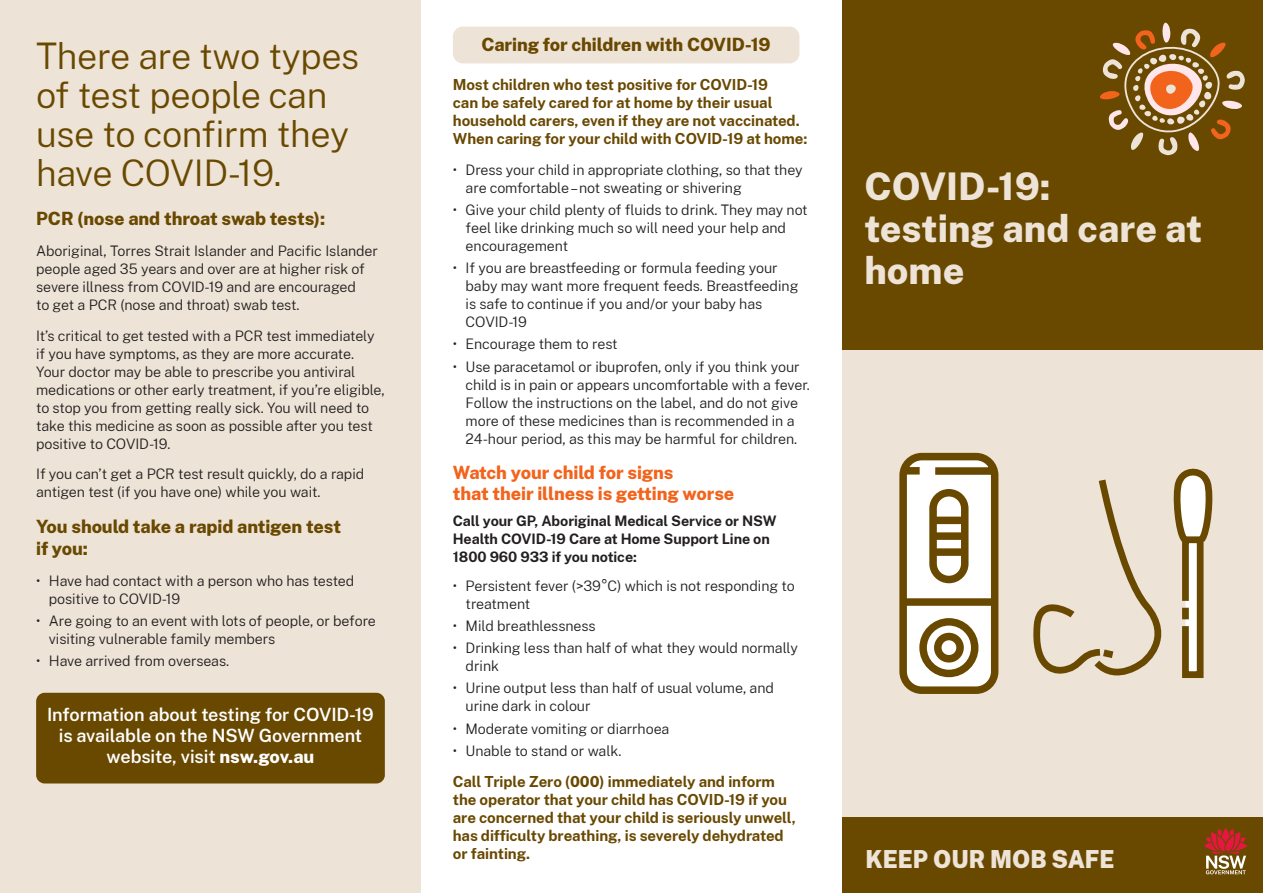
<style>
.page{position:relative;width:1263px;height:893px;background:#fff}
.page>*{position:absolute;margin:0;border:0;box-sizing:border-box;transform-origin:0 0}
.t1{font:800 37.5px/42px "Public Sans NSW";color:#ede3d6}
.t2{font:300 36px/39px "Public Sans NSW";letter-spacing:-.01em;color:#694800}
.t3{font:900 24.45px "Public Sans NSW";color:#ede3d7;scale:.95 1}
.intro{font:800 18px/22.5px "Public Sans NSW";letter-spacing:-.005em;color:#694800}
.Body{font:600 18px/21px "Public Sans NSW";letter-spacing:-.005em;color:#fff;text-align:center}
.intro-2{font:800 18px/21px "Public Sans NSW";letter-spacing:-.005em;color:#f2631c}
.Body-2{font:700 15px/18px "Public Sans NSW";letter-spacing:-.005em;color:#694800}
.Body-Indent{font:300 14.25px/18px "Public Sans NSW";letter-spacing:-.005em;color:#231f20}
.Body-3{font:300 14.25px/18px "Public Sans NSW";letter-spacing:-.005em;color:#231f20}
.Body-4{font:700 14.25px/18px "Public Sans NSW";letter-spacing:-.005em;color:#231f20}
.s1{font-weight:800}
</style>
<div class="page">
<div style="left:842px;top:0;width:421px;height:893px;background:#694800"></div>
<div style="left:0;top:0;width:421px;height:893px;background:#ede3d6"></div>
<div style="left:842px;top:350px;width:421px;height:466px;background:#ede3d6"></div>
<svg style="left:899px;top:452px;width:100px;height:242px;background:#ccc1a9"></svg>
<div style="left:938px;top:636px;width:22px;height:23px;background:#fff;border-radius:50%"></div>
<div style="left:934px;top:633px;width:30px;height:29px;border:8px solid #694800;border-radius:50%"></div>
<div style="left:933px;top:493px;width:32px;height:86px;background:#fff;border-radius:16px"></div>
<div style="left:929px;top:489px;width:39px;height:94px;border:8px solid #694800;border-radius:16px"></div>
<div style="left:933px;top:517px;width:32px;height:7px;background:#694800"></div>
<div style="left:933px;top:548px;width:32px;height:8px;background:#694800"></div>
<div style="left:933px;top:532px;width:32px;height:8px;background:#694800"></div>
<div style="left:903px;top:598px;width:92px;height:8px;background:#694800"></div>
<svg style="left:1033px;top:468px;width:178px;height:210px"></svg>
<div style="left:1182px;top:608px;width:7px;height:11px;background:#694800"></div>
<svg style="left:1100px;top:23px;width:145px;height:132px"></svg>
<svg style="left:1204px;top:828px;width:43px;height:46px"></svg>
<div style="left:36px;top:693px;width:349px;height:90px;background:#694800;border-radius:9px"></div>
<div style="left:454px;top:28px;width:344px;height:34px;background:#ede3d6;border-radius:9px"></div>
<div style="left:453px;top:27px;width:346px;height:36px;border:3px solid #ede3d6;border-radius:9px"></div>
<p class="t2" style="left:36px;top:34px;width:325px">There are two types of test people can use to confirm they have COVID-19.</p>
<p class="intro" style="left:36px;top:206px;width:291px">PCR (nose and throat swab tests):</p>
<p class="Body-3" style="left:36px;top:241px;width:343px">Aboriginal, Torres Strait Islander and Pacific Islander people aged 35 years and over are at higher risk of severe illness from COVID-19 and are encouraged<br>to get a PCR (nose and throat) swab test.</p>
<p class="Body-3" style="left:36px;top:325px;width:350px">It’s critical to get tested with a PCR test immediately if you have symptoms, as they are more accurate.<br>Your doctor may be able to prescribe you antiviral medications or other early treatment, if you’re eligible, to stop you from getting really sick. You will need to take this medicine as soon as possible after you test positive to COVID-19.</p>
<p class="Body-3" style="left:36px;top:464px;width:329px">If you can’t get a PCR test result quickly, do a rapid antigen test (if you have one) while you wait.</p>
<p class="intro" style="left:36px;top:513px;width:306px">You should take a rapid antigen test if you:</p>
<p class="Body-Indent" style="left:49px;top:571px;width:307px;text-indent:-13px">• Have had contact with a person who has tested positive to COVID-19</p>
<p class="Body-Indent" style="left:49px;top:611px;width:329px;text-indent:-13px">• Are going to an event with lots of people, or before visiting vulnerable family members</p>
<p class="Body-Indent" style="left:36px;top:651px;width:194px">• Have arrived from overseas.</p>
<p class="Body" style="left:47px;top:703px;width:328px">Information about testing for COVID-19 is available on the NSW Government website, visit <span class="s1">nsw.gov.au</span></p>
<p class="intro" style="left:482px;top:32px;width:290px">Caring for children with COVID-19</p>
<p class="Body-2" style="left:453px;top:74px;width:356px">Most children who test positive for COVID-19<br>can be safely cared for at home by their usual household carers, even if they are not vaccinated.<br>When caring for your child with COVID-19 at home:</p>
<p class="Body-Indent" style="left:466px;top:159px;width:339px;text-indent:-13px">• Dress your child in appropriate clothing, so that they are comfortable –not sweating or shivering</p>
<p class="Body-Indent" style="left:466px;top:200px;width:344px;text-indent:-13px">• Give your child plenty of fluids to drink. They may not feel like drinking much so will need your help and encouragement</p>
<p class="Body-Indent" style="left:466px;top:258px;width:334px;text-indent:-13px">• If you are breastfeeding or formula feeding your baby may want more frequent feeds. Breastfeeding is safe to continue if you and/or your baby has COVID-19</p>
<p class="Body-Indent" style="left:453px;top:334px;width:166px">• Encourage them to rest</p>
<p class="Body-Indent" style="left:466px;top:356px;width:346px;text-indent:-13px">• Use paracetamol or ibuprofen, only if you think your child is in pain or appears uncomfortable with a fever.<br>Follow the instructions on the label, and do not give more of these medicines than is recommended in a 24-hour period, as this may be harmful for children.</p>
<p class="intro-2" style="left:453px;top:460px;width:283px">Watch your child for signs<br>that their illness is getting worse</p>
<p class="Body-4" style="left:453px;top:511px;width:325px">Call your GP, Aboriginal Medical Service or NSW<br>Health COVID-19 Care at Home Support Line on<br>1800 960 933 if you notice:</p>
<p class="Body-Indent" style="left:466px;top:575px;width:331px;text-indent:-13px">• Persistent fever (&gt;39°C) which is not responding to treatment</p>
<p class="Body-Indent" style="left:453px;top:616px;width:144px">• Mild breathlessness</p>
<p class="Body-Indent" style="left:466px;top:638px;width:334px;text-indent:-13px">• Drinking less than half of what they would normally drink</p>
<p class="Body-Indent" style="left:466px;top:678px;width:310px;text-indent:-13px">• Urine output less than half of usual volume, and urine dark in colour</p>
<p class="Body-Indent" style="left:453px;top:718px;width:218px">• Moderate vomiting or diarrhoea</p>
<p class="Body-Indent" style="left:453px;top:741px;width:170px">• Unable to stand or walk.</p>
<p class="Body-2" style="left:453px;top:771px;width:345px">Call Triple Zero (<span class="s1">000</span>) immediately and inform the operator that your child has COVID-19 if you are concerned that your child is seriously unwell, has difficulty breathing, is severely dehydrated or fainting.</p>
<p class="t1" style="left:864px;top:163px;width:188px">COVID-19:</p>
<p class="t1" style="left:864px;top:205px;width:339px">testing and care at home</p>
<p class="t3" style="left:865px;top:840px;width:264px">KEEP OUR MOB SAFE</p>
</div>
